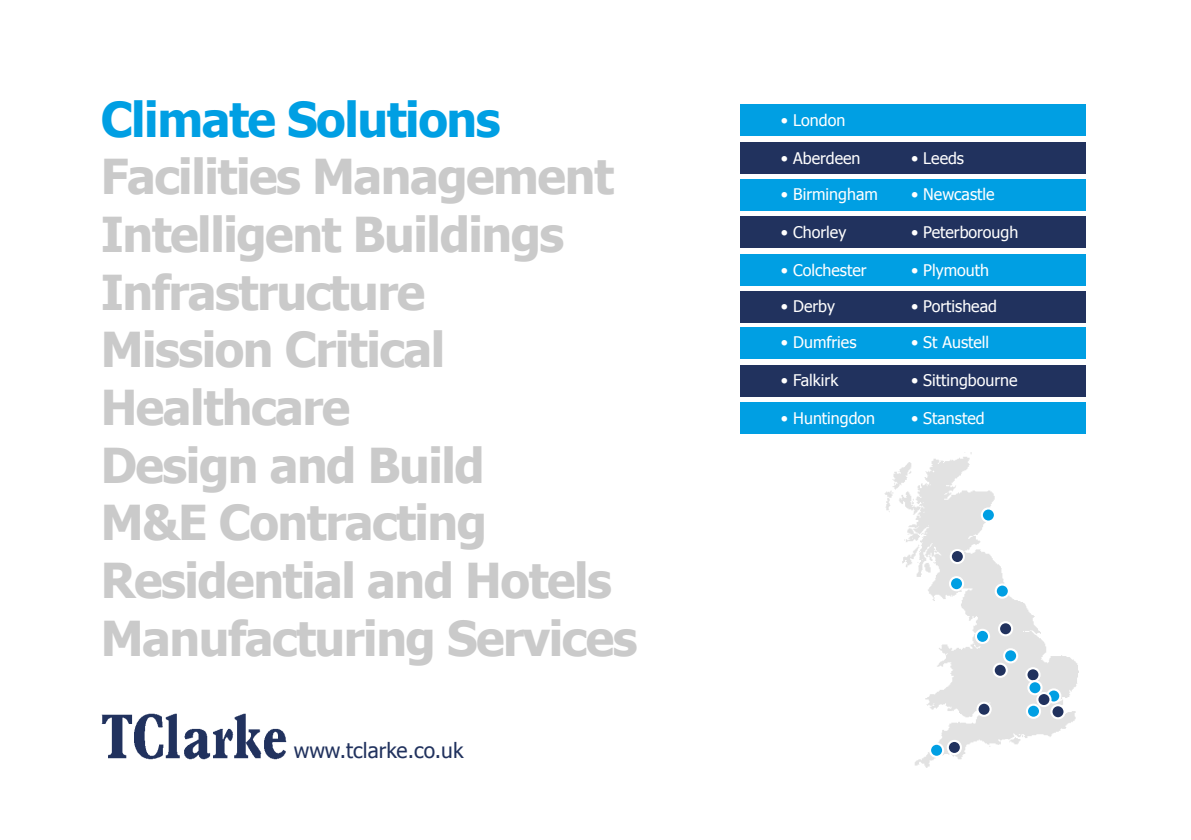
<style>
.page{position:relative;width:1191px;height:840px;background:#fff}
.page>*{position:absolute;margin:0;border:0;box-sizing:border-box;transform-origin:0 0}
.t1{font:700 48px/57.6px "Tahoma";letter-spacing:-.03em;color:#cacaca}
.t2{font:700 48px "Tahoma";letter-spacing:-.03em;color:#009fe3}
.t3{font:21px "Tahoma";color:#21325e}
.t4{font:16px "Tahoma";color:#fff}
</style>
<div class="page">
<div style="left:740px;top:105px;width:346px;height:31px;background:#009fe3"></div>
<div style="left:740px;top:179px;width:346px;height:31px;background:#009fe3"></div>
<div style="left:740px;top:254px;width:346px;height:31px;background:#009fe3"></div>
<div style="left:740px;top:327px;width:346px;height:31px;background:#009fe3"></div>
<div style="left:740px;top:402px;width:346px;height:31px;background:#009fe3"></div>
<div style="left:740px;top:142px;width:346px;height:31px;background:#21325e"></div>
<div style="left:740px;top:217px;width:346px;height:31px;background:#21325e"></div>
<div style="left:740px;top:291px;width:346px;height:31px;background:#21325e"></div>
<div style="left:740px;top:365px;width:346px;height:31px;background:#21325e"></div>
<img style="left:885px;top:452px;width:193px;height:314px">
<svg style="left:981px;top:508px;width:14px;height:13px"></svg>
<div style="left:980px;top:507px;width:16px;height:15px;border:2px solid #fff;border-radius:50%"></div>
<svg style="left:950px;top:549px;width:14px;height:13px"></svg>
<div style="left:949px;top:548px;width:16px;height:15px;border:2px solid #fff;border-radius:50%"></div>
<svg style="left:995px;top:584px;width:13px;height:13px"></svg>
<div style="left:994px;top:583px;width:16px;height:15px;border:2px solid #fff;border-radius:50%"></div>
<svg style="left:999px;top:622px;width:13px;height:13px"></svg>
<div style="left:998px;top:620px;width:15px;height:16px;border:2px solid #fff;border-radius:50%"></div>
<div style="left:976px;top:629px;width:13px;height:13px;background:#009fe3;border-radius:50%"></div>
<div style="left:975px;top:628px;width:15px;height:15px;border:2px solid #fff;border-radius:50%"></div>
<svg style="left:993px;top:663px;width:13px;height:13px"></svg>
<div style="left:992px;top:662px;width:15px;height:15px;border:2px solid #fff;border-radius:50%"></div>
<div style="left:1004px;top:649px;width:13px;height:13px;background:#009fe3;border-radius:50%"></div>
<div style="left:1003px;top:648px;width:15px;height:15px;border:2px solid #fff;border-radius:50%"></div>
<svg style="left:1026px;top:667px;width:13px;height:14px"></svg>
<div style="left:1025px;top:666px;width:15px;height:16px;border:2px solid #fff;border-radius:50%"></div>
<svg style="left:1051px;top:704px;width:13px;height:14px"></svg>
<div style="left:1050px;top:703px;width:15px;height:16px;border:2px solid #fff;border-radius:50%"></div>
<div style="left:1027px;top:704px;width:13px;height:13px;background:#009fe3;border-radius:50%"></div>
<div style="left:1026px;top:703px;width:15px;height:15px;border:2px solid #fff;border-radius:50%"></div>
<svg style="left:1047px;top:689px;width:13px;height:13px"></svg>
<div style="left:1046px;top:688px;width:15px;height:15px;border:2px solid #fff;border-radius:50%"></div>
<svg style="left:1037px;top:692px;width:13px;height:13px"></svg>
<div style="left:1036px;top:691px;width:15px;height:15px;border:2px solid #fff;border-radius:50%"></div>
<svg style="left:947px;top:740px;width:14px;height:13px"></svg>
<div style="left:946px;top:739px;width:16px;height:15px;border:2px solid #fff;border-radius:50%"></div>
<div style="left:930px;top:743px;width:13px;height:13px;background:#009fe3;border-radius:50%"></div>
<div style="left:929px;top:742px;width:15px;height:15px;border:2px solid #fff;border-radius:50%"></div>
<div style="left:977px;top:702px;width:13px;height:13px;background:#21325e;border-radius:50%"></div>
<div style="left:976px;top:701px;width:15px;height:15px;border:2px solid #fff;border-radius:50%"></div>
<svg style="left:1028px;top:680px;width:13px;height:14px"></svg>
<div style="left:1027px;top:679px;width:15px;height:16px;border:2px solid #fff;border-radius:50%"></div>
<svg style="left:950px;top:576px;width:13px;height:14px"></svg>
<div style="left:949px;top:575px;width:15px;height:16px;border:2px solid #fff;border-radius:50%"></div>
<img style="left:101px;top:713px;width:186px;height:47px">
<h1 class="t2" style="left:101px;top:85px;width:401px">Climate Solutions</h1>
<h1 class="t1" style="left:101px;top:145px;width:538px">Facilities Management<br>Intelligent Buildings<br>Infrastructure<br>Mission Critical<br>Healthcare<br>Design and Build<br>M&amp;E Contracting<br>Residential and Hotels<br>Manufacturing Services</h1>
<h2 class="t3" style="left:294px;top:735px;width:171px">www.tclarke.co.uk</h2>
<p class="t4" style="left:781px;top:109px;width:66px">• London</p>
<p class="t4" style="left:781px;top:147px;width:81px">• Aberdeen</p>
<p class="t4" style="left:911px;top:147px;width:55px">• Leeds</p>
<p class="t4" style="left:781px;top:183px;width:98px">• Birmingham</p>
<p class="t4" style="left:911px;top:183px;width:85px">• Newcastle</p>
<p class="t4" style="left:781px;top:221px;width:67px">• Chorley</p>
<p class="t4" style="left:911px;top:221px;width:109px">• Peterborough</p>
<p class="t4" style="left:781px;top:259px;width:87px">• Colchester</p>
<p class="t4" style="left:911px;top:259px;width:80px">• Plymouth</p>
<p class="t4" style="left:781px;top:295px;width:56px">• Derby</p>
<p class="t4" style="left:911px;top:295px;width:87px">• Portishead</p>
<p class="t4" style="left:781px;top:331px;width:77px">• Dumfries</p>
<p class="t4" style="left:911px;top:331px;width:80px">• St Austell</p>
<p class="t4" style="left:781px;top:369px;width:59px">• Falkirk</p>
<p class="t4" style="left:911px;top:369px;width:108px">• Sittingbourne</p>
<p class="t4" style="left:781px;top:407px;width:96px">• Huntingdon</p>
<p class="t4" style="left:911px;top:407px;width:75px">• Stansted</p>
</div>
